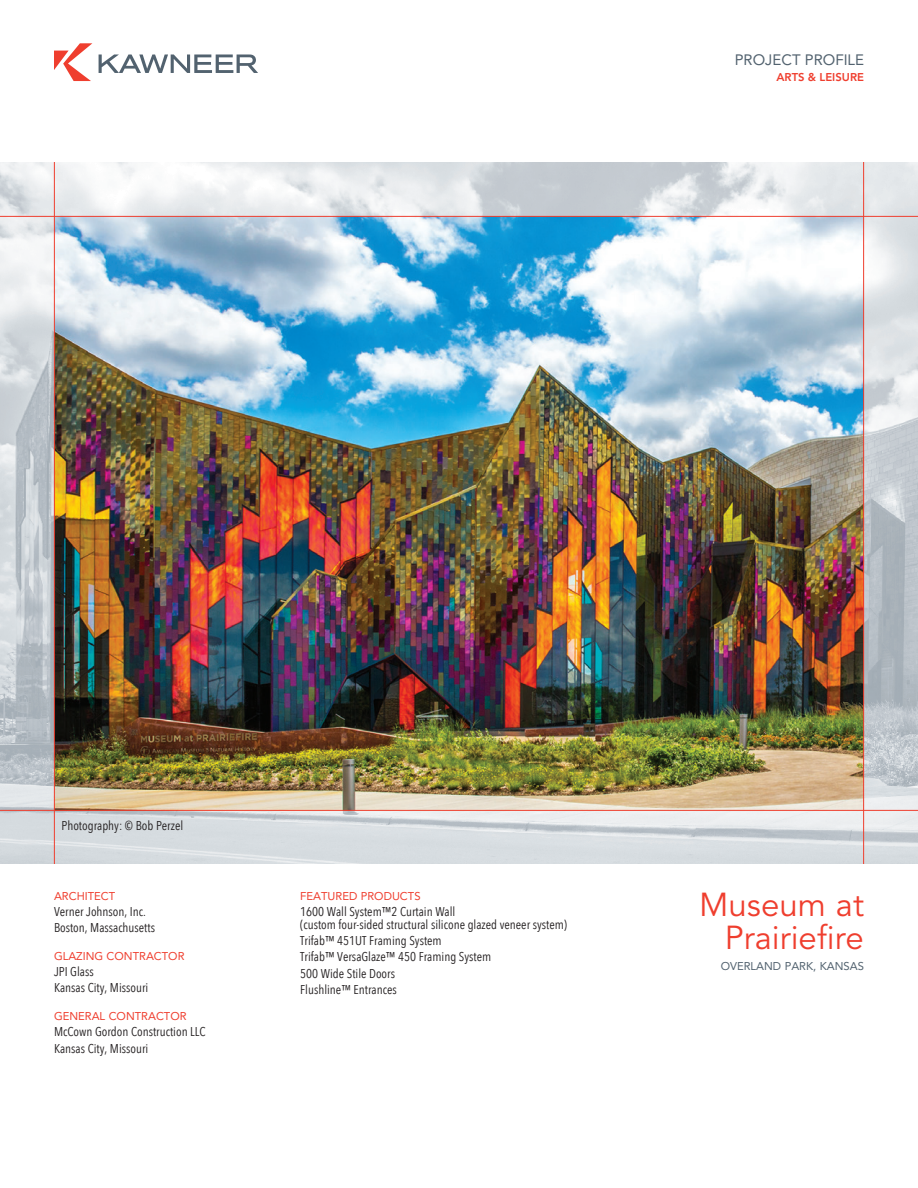
<style>
.page{position:relative;width:918px;height:1188px;background:#fff}
.page>*{position:absolute;margin:0;border:0;box-sizing:border-box;transform-origin:0 0}
.t1{font:33px/33px "Avenir";color:#ef3e2e;text-align:right}
.t2{font:15px "Avenir";color:#52626f}
.t3{font:12.75px/13.5px "Avenir Next Condensed";color:#231f20}
.t4{font:11.25px "Avenir";color:#ef3e2e}
.t5{font:11.25px "Avenir";color:#52626f}
.t6{font:800 11.25px "Avenir";color:#ef3e2e}
</style>
<div class="page">
<svg style="left:54px;top:43px;width:38px;height:38px"></svg>
<svg style="left:99px;top:54px;width:159px;height:19px"></svg>
<img style="left:0;top:162px;width:918px;height:702px">
<img style="left:55px;top:217px;width:808px;height:593px">
<hr style="left:54px;top:162px;width:1px;height:702px;background:#ef3e2e">
<hr style="left:863px;top:162px;width:1px;height:702px;background:#ef3e2e">
<hr style="left:0;top:216px;width:918px;height:1px;background:#ef3e2e">
<hr style="left:0;top:810px;width:918px;height:1px;background:#ef3e2e">
<p class="t2" style="left:735px;top:51px;width:131px">PROJECT PROFILE</p>
<p class="t6" style="left:776px;top:70px;width:89px">ARTS &amp; LEISURE</p>
<p class="t3" style="left:62px;top:818px;width:123px">Photography: © Bob Perzel</p>
<p class="t4" style="left:54px;top:889px;width:63px">ARCHITECT</p>
<p class="t3" style="left:54px;top:904px;width:93px">Verner Johnson, Inc.</p>
<p class="t3" style="left:54px;top:920px;width:103px">Boston, Massachusetts</p>
<p class="t4" style="left:54px;top:949px;width:132px">GLAZING CONTRACTOR</p>
<p class="t3" style="left:54px;top:964px;width:41px">JPI Glass</p>
<p class="t3" style="left:54px;top:980px;width:96px">Kansas City, Missouri</p>
<p class="t4" style="left:54px;top:1010px;width:134px">GENERAL CONTRACTOR</p>
<p class="t3" style="left:54px;top:1025px;width:153px">McCown Gordon Construction LLC</p>
<p class="t3" style="left:54px;top:1041px;width:96px">Kansas City, Missouri</p>
<p class="t4" style="left:300px;top:889px;width:122px">FEATURED PRODUCTS</p>
<p class="t3" style="left:300px;top:904px;width:268px">1600 Wall System™2 Curtain Wall<br>(custom four-sided structural silicone glazed veneer system)</p>
<p class="t3" style="left:300px;top:933px;width:143px">Trifab™ 451UT Framing System</p>
<p class="t3" style="left:300px;top:950px;width:192px">Trifab™ VersaGlaze™ 450 Framing System</p>
<p class="t3" style="left:300px;top:966px;width:96px">500 Wide Stile Doors</p>
<p class="t3" style="left:300px;top:982px;width:98px">Flushline™ Entrances</p>
<p class="t1" style="left:699px;top:889px;width:166px">Museum at<br>Prairiefire</p>
<p class="t5" style="left:721px;top:960px;width:145px">OVERLAND PARK, KANSAS</p>
</div>
